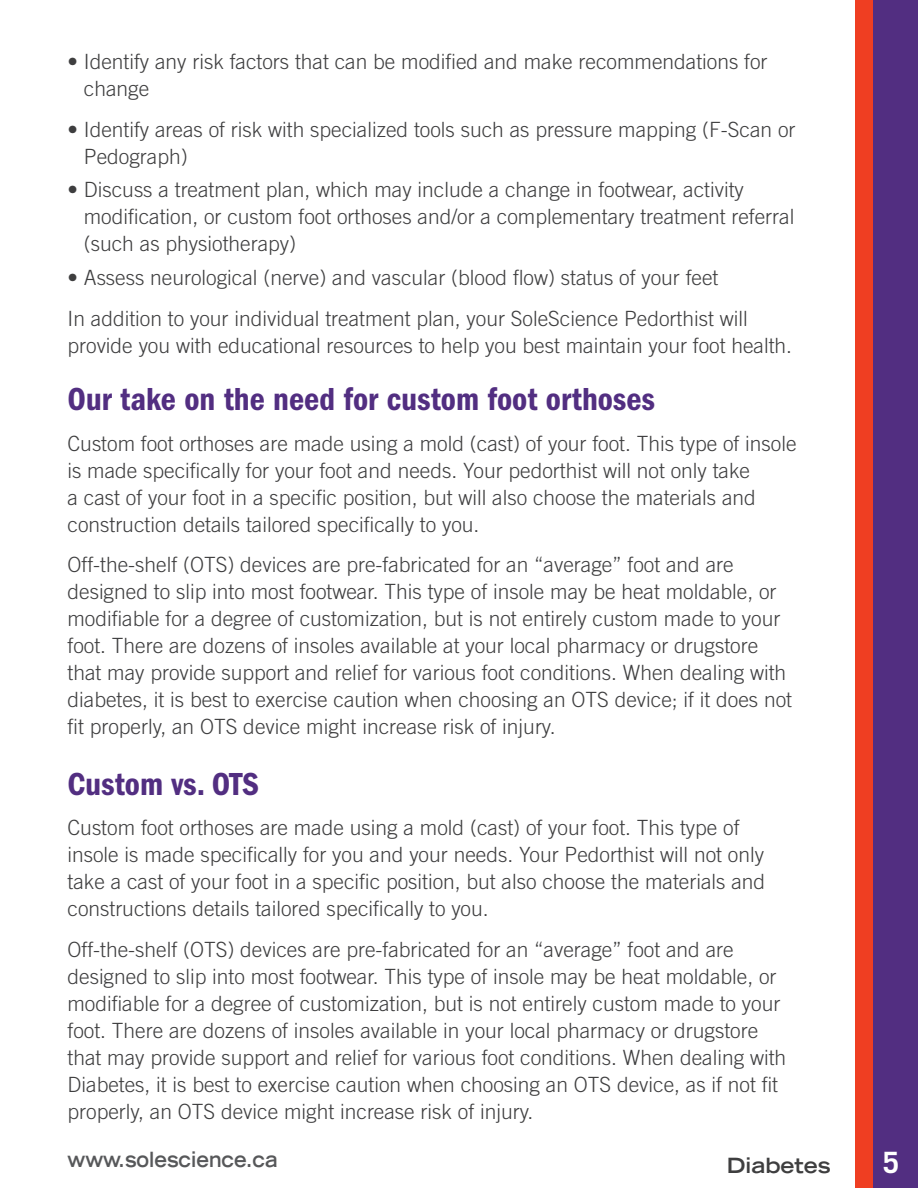
<style>
.page{position:relative;width:918px;height:1188px;background:#fff}
.page>*{position:absolute;margin:0;border:0;box-sizing:border-box;transform-origin:0 0}
.t1{font:33px "ITC Franklin Gothic Std Dm Cd";color:#522e81}
.t2{font:700 29.4px "Trade Gothic LT Std";color:#fff}
.Text{font:300 21px/27px "Trade Gothic LT Std";color:#3e3e3f}
.Bullets{font:300 21px/27px "Trade Gothic LT Std";color:#3e3e3f}
.t3{font:700 expanded 21px "Trade Gothic LT Std";color:#57585a;scale:.9 1}
.t4{font:700 expanded 21px "Trade Gothic LT Std";color:#3e3e3f}
</style>
<div class="page">
<div style="left:855px;top:0;width:63px;height:1188px;background:#522e81"></div>
<div style="left:855px;top:0;width:18px;height:1188px;background:#ef3e22"></div>
<p class="Bullets" style="left:84px;top:48px;width:685px;text-indent:-16px">• Identify any risk factors that can be modified and make recommendations for change</p>
<p class="Text" style="left:84px;top:115px;width:713px;text-indent:-16px">• Identify areas of risk with specialized tools such as pressure mapping (F-Scan or<br>Pedograph)</p>
<p class="Bullets" style="left:84px;top:176px;width:712px;text-indent:-16px">• Discuss a treatment plan, which may include a change in footwear, activity modification, or custom foot orthoses and/or a complementary treatment referral (such as physiotherapy)</p>
<p class="Bullets" style="left:68px;top:264px;width:652px">• Assess neurological (nerve) and vascular (blood flow) status of your feet</p>
<p class="Text" style="left:68px;top:304px;width:726px">In addition to your individual treatment plan, your SoleScience Pedorthist will provide you with educational resources to help you best maintain your foot health.</p>
<h1 class="t1" style="left:68px;top:380px;width:589px">Our take on the need for custom foot orthoses</h1>
<p class="Text" style="left:68px;top:430px;width:731px">Custom foot orthoses are made using a mold (cast) of your foot. This type of insole is made specifically for your foot and needs. Your pedorthist will not only take<br>a cast of your foot in a specific position, but will also choose the materials and construction details tailored specifically to you.</p>
<p class="Text" style="left:68px;top:551px;width:726px">Off-the-shelf (OTS) devices are pre-fabricated for an “average” foot and are designed to slip into most footwear. This type of insole may be heat moldable, or modifiable for a degree of customization, but is not entirely custom made to your foot. There are dozens of insoles available at your local pharmacy or drugstore that may provide support and relief for various foot conditions. When dealing with diabetes, it is best to exercise caution when choosing an OTS device; if it does not fit properly, an OTS device might increase risk of injury.</p>
<h1 class="t1" style="left:68px;top:765px;width:193px">Custom vs. OTS</h1>
<p class="Text" style="left:68px;top:814px;width:699px">Custom foot orthoses are made using a mold (cast) of your foot. This type of insole is made specifically for you and your needs. Your Pedorthist will not only take a cast of your foot in a specific position, but also choose the materials and constructions details tailored specifically to you.</p>
<p class="Text" style="left:68px;top:936px;width:720px">Off-the-shelf (OTS) devices are pre-fabricated for an “average” foot and are designed to slip into most footwear. This type of insole may be heat moldable, or modifiable for a degree of customization, but is not entirely custom made to your foot. There are dozens of insoles available in your local pharmacy or drugstore that may provide support and relief for various foot conditions. When dealing with Diabetes, it is best to exercise caution when choosing an OTS device, as if not fit properly, an OTS device might increase risk of injury.</p>
<p class="t3" style="left:68px;top:1146px;width:235px">www.solescience.ca</p>
<p class="t4" style="left:727px;top:1152px;width:105px">Diabetes</p>
<h2 class="t2" style="left:883px;top:1144px;width:18px">5</h2>
</div>
